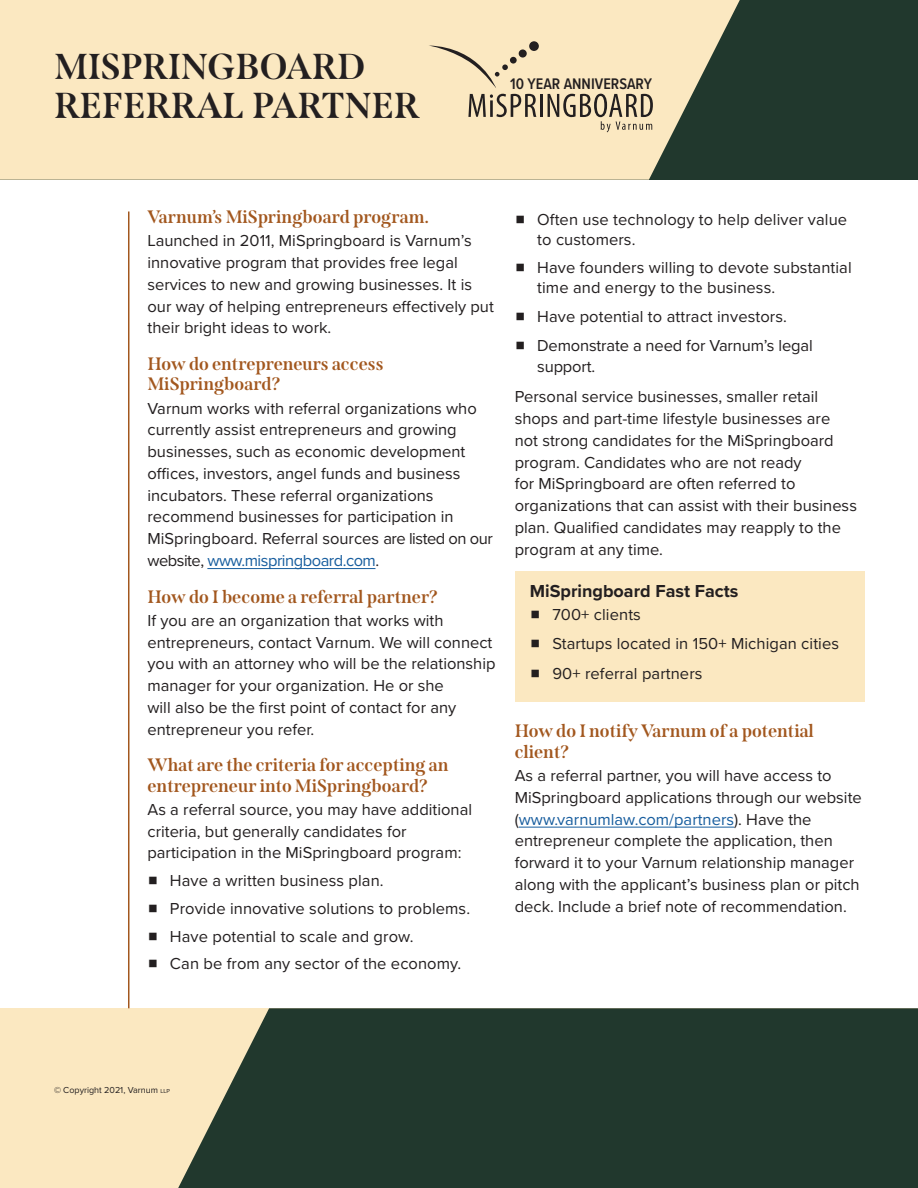
<style>
.page{position:relative;width:918px;height:1188px;background:#fff}
.page>*{position:absolute;margin:0;border:0;box-sizing:border-box;transform-origin:0 0}
.Headlines{font:700 36px/39px "Span";letter-spacing:-.01em;color:#231f20}
.Subheads{font:700 18px/20.2px "Span";color:#a2571e}
.Tertiary_Heads{font:700 18px "Proxima Nova";color:#231f20}
.Text{font:16.5px/21.8px "Proxima Nova";color:#231f20}
.t1{font:600 15.9px "Proxima Nova Cond";color:#231f20}
.t2{font:9px "Proxima Nova";color:#231f20}
.s1{color:#175d9e}
.s2{font-size:6px}
</style>
<div class="page">
<div style="left:0;top:1008px;width:918px;height:180px;background:#fbe8c1"></div>
<div style="left:178px;top:1008px;width:740px;height:180px;background:#21382d"></div>
<div style="left:0;top:0;width:918px;height:180px;background:#21382d"></div>
<svg style="left:0;top:0;width:740px;height:180px;fill:#fbe8c1"></svg>
<hr style="left:207px;top:568px;width:168px;height:1px;background:#175d9e">
<hr style="left:519px;top:827px;width:215px;height:1px;background:#175d9e">
<hr style="left:128px;top:212px;width:1px;height:796px;background:#a2571e">
<div style="left:515px;top:571px;width:350px;height:130px;background:#fbe8c1"></div>
<div style="left:510px;top:57px;width:7px;height:7px;background:#231f20;border-radius:50%"></div>
<div style="left:519px;top:49px;width:8px;height:9px;background:#231f20;border-radius:50%"></div>
<div style="left:529px;top:41px;width:10px;height:10px;background:#231f20;border-radius:50%"></div>
<svg style="left:428px;top:45px;width:80px;height:43px"></svg>
<svg style="left:468px;top:94px;width:68px;height:23px"></svg>
<hr style="left:540px;top:94px;width:3px;height:23px;background:#231f20">
<svg style="left:548px;top:94px;width:105px;height:38px"></svg>
<p class="Headlines" style="left:54px;top:47px;width:367px">MISPRINGBOARD<br>REFERRAL PARTNER</p>
<p class="t1" style="left:510px;top:72px;width:143px">10 YEAR ANNIVERSARY</p>
<p class="Subheads" style="left:147px;top:207px;width:283px">Varnum’s MiSpringboard program.</p>
<p class="Text" style="left:147px;top:229px;width:348px">Launched in 2011, MiSpringboard is Varnum’s innovative program that provides free legal services to new and growing businesses. It is our way of helping entrepreneurs effectively put their bright ideas to work.</p>
<p class="Subheads" style="left:147px;top:354px;width:238px">How do entrepreneurs access<br>MiSpringboard?</p>
<p class="Text" style="left:147px;top:397px;width:347px">Varnum works with referral organizations who currently assist entrepreneurs and growing businesses, such as economic development offices, investors, angel funds and business incubators. These referral organizations recommend businesses for participation in MiSpringboard. Referral sources are listed on our website, <span class="s1">www.mispringboard.com</span>.</p>
<p class="Subheads" style="left:147px;top:586px;width:292px">How do I become a referral partner?</p>
<p class="Text" style="left:147px;top:609px;width:350px">If you are an organization that works with entrepreneurs, contact Varnum. We will connect you with an attorney who will be the relationship manager for your organization. He or she<br>will also be the first point of contact for any entrepreneur you refer.</p>
<p class="Subheads" style="left:147px;top:755px;width:303px">What are the criteria for accepting an entrepreneur into MiSpringboard?</p>
<p class="Text" style="left:147px;top:798px;width:326px">As a referral source, you may have additional criteria, but generally candidates for participation in the MiSpringboard program:</p>
<p class="Text" style="left:170px;top:869px;width:215px">Have a written business plan.</p>
<p class="Text" style="left:170px;top:897px;width:302px">Provide innovative solutions to problems.</p>
<p class="Text" style="left:170px;top:925px;width:245px">Have potential to scale and grow.</p>
<p class="Text" style="left:170px;top:952px;width:293px">Can be from any sector of the economy.</p>
<p class="Text" style="left:537px;top:208px;width:311px;line-height:20.2px">Often use technology to help deliver value to customers.</p>
<p class="Text" style="left:537px;top:256px;width:316px;line-height:20.2px">Have founders willing to devote substantial time and energy to the business.</p>
<p class="Text" style="left:537px;top:305px;width:251px">Have potential to attract investors.</p>
<p class="Text" style="left:537px;top:335px;width:277px;line-height:20.2px">Demonstrate a need for Varnum’s legal support.</p>
<p class="Text" style="left:515px;top:385px;width:344px">Personal service businesses, smaller retail shops and part-time lifestyle businesses are not strong candidates for the MiSpringboard program. Candidates who are not ready<br>for MiSpringboard are often referred to organizations that can assist with their business plan. Qualified candidates may reapply to the program at any time.</p>
<p class="Tertiary_Heads" style="left:530px;top:578px;width:210px">MiSpringboard Fast Facts</p>
<p class="Text" style="left:552px;top:603px;width:90px">700+ clients</p>
<p class="Text" style="left:552px;top:632px;width:288px">Startups located in 150+ Michigan cities</p>
<p class="Text" style="left:552px;top:662px;width:152px">90+ referral partners</p>
<p class="Subheads" style="left:515px;top:721px;width:301px">How do I notify Varnum of a potential client?</p>
<p class="Text" style="left:515px;top:764px;width:349px">As a referral partner, you will have access to MiSpringboard applications through our website (<span class="s1">www.varnumlaw.com/partners</span>). Have the entrepreneur complete the application, then forward it to your Varnum relationship manager along with the applicant’s business plan or pitch deck. Include a brief note of recommendation.</p>
<p class="t2" style="left:54px;top:1083px;width:117px">© Copyright 2021, Varnum <span class="s2">LLP</span></p>
</div>
